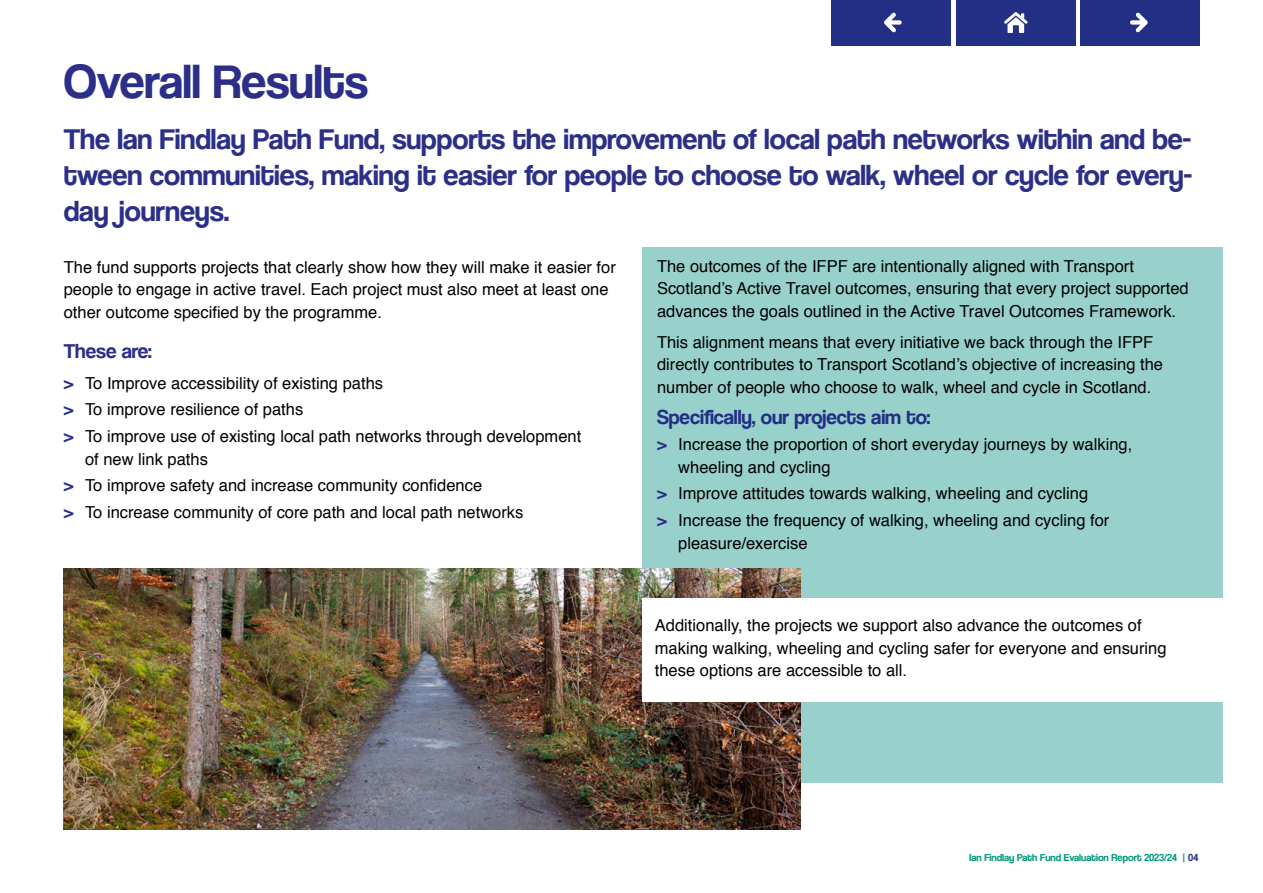
<style>
.page{position:relative;width:1263px;height:893px;background:#fff}
.page>*{position:absolute;margin:0;border:0;box-sizing:border-box;transform-origin:0 0}
.t1{font:49.5px "Coolvetica Rg";color:#2c2f88}
.t2{font:30px/36px "Coolvetica Rg";color:#2c2f88;text-align:justify}
.t3{font:21px "Coolvetica Rg";color:#232f84}
.t4{font:21px "Coolvetica Rg";color:#2c2f88}
.t5{font:16.5px/22.5px "Helvetica";color:#000}
.t6{font:10.5px "Coolvetica Rg";color:#009879}
.s1{font-weight:700;color:#2c2f88}
.s2{color:#2c2f88}
</style>
<div class="page">
<div style="left:956px;top:0;width:120px;height:45px;background:#232f84"></div>
<div style="left:1080px;top:0;width:120px;height:45px;background:#232f84"></div>
<div style="left:831px;top:0;width:120px;height:45px;background:#232f84"></div>
<svg style="left:1004px;top:12px;width:24px;height:21px"></svg>
<svg style="left:1130px;top:13px;width:18px;height:19px"></svg>
<svg style="left:884px;top:13px;width:18px;height:19px"></svg>
<div style="left:642px;top:247px;width:580px;height:535px;background:#98d1cb"></div>
<img style="left:64px;top:569px;width:736px;height:260px">
<div style="left:642px;top:598px;width:593px;height:104px;background:#fff"></div>
<h1 class="t1" style="left:64px;top:53px;width:306px">Overall Results</h1>
<h2 class="t2" style="left:64px;top:121px;width:1130px">The Ian Findlay Path Fund, supports the improvement of local path networks within and be&shy;tween communities, making it easier for people to choose to walk, wheel or cycle for every&shy;day journeys.</h2>
<p class="t5" style="left:657px;top:255px;width:533px">The outcomes of the IFPF are intentionally aligned with Transport<br>Scotland’s Active Travel outcomes, ensuring that every project supported advances the goals outlined in the Active Travel Outcomes Framework.</p>
<p class="t5" style="left:657px;top:331px;width:507px">This alignment means that every initiative we back through the IFPF directly contributes to Transport Scotland’s objective of increasing the number of people who choose to walk, wheel and cycle in Scotland.</p>
<p class="t3" style="left:657px;top:405px;width:275px">Specifically, our projects aim to:</p>
<p class="t5" style="left:678px;top:434px;width:456px;text-indent:-21px"><span class="s1">&gt;</span> Increase the proportion of short everyday journeys by walking, wheeling and cycling</p>
<p class="t5" style="left:657px;top:481px;width:454px;line-height:26.7px"><span class="s1">&gt;</span> Improve attitudes towards walking, wheeling and cycling<br><span class="s1">&gt;</span> Increase the frequency of walking, wheeling and cycling for</p>
<p class="t5" style="left:678px;top:532px;width:131px">pleasure/exercise</p>
<p class="t5" style="left:64px;top:256px;width:554px">The fund supports projects that clearly show how they will make it easier for people to engage in active travel. Each project must also meet at least one other outcome specified by the programme.</p>
<p class="t4" style="left:64px;top:338px;width:90px">These are:</p>
<p class="t5" style="left:64px;top:370px;width:519px;line-height:26.7px"><span class="s1">&gt;</span> To Improve accessibility of existing paths<br><span class="s1">&gt;</span> To improve resilience of paths<br><span class="s1">&gt;</span> To improve use of existing local path networks through development</p>
<p class="t5" style="left:64px;top:446px;width:461px;line-height:26.7px;text-indent:21px">of new link paths<br><span class="s1">&gt;</span> To improve safety and increase community confidence<br><span class="s1">&gt;</span> To increase community of core path and local path networks</p>
<p class="t5" style="left:655px;top:614px;width:513px">Additionally, the projects we support also advance the outcomes of making walking, wheeling and cycling safer for everyone and ensuring these options are accessible to all.</p>
<p class="t6" style="left:969px;top:851px;width:230px">Ian Findlay Path Fund Evaluation Report 2023/24 | <span class="s2">04</span></p>
</div>
